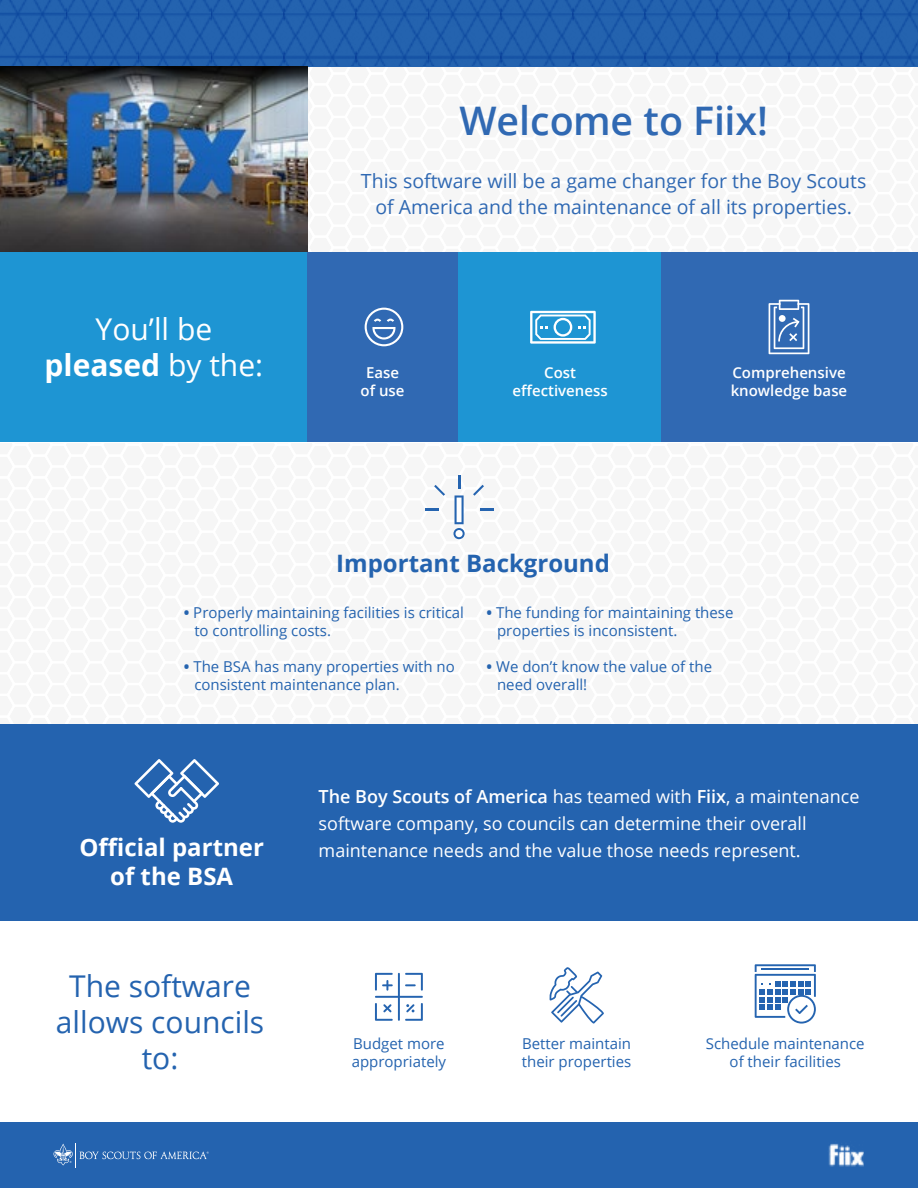
<style>
.page{position:relative;width:918px;height:1188px;background:#fff}
.page>*{position:absolute;margin:0;border:0;box-sizing:border-box;transform-origin:0 0}
.t1{font:600 39.3px "Open Sans";color:#3069b3}
.t2{font:30px/36px "Open Sans";color:#2463af;text-align:center}
.t3{font:30px/36px "Open Sans";color:#fff;text-align:center}
.t4{font:700 24px/28.8px "Open Sans";color:#fff;text-align:center}
.t5{font:700 24px "Open Sans";color:#2463af}
.t6{font:19.5px/26.2px "Open Sans";color:#3069b3;text-align:center}
.t7{font:18px/27px "Open Sans";color:#fff}
.t8{font:15px/18px "Open Sans";color:#2463af}
.t9{font:600 15px/18px "Open Sans";color:#fff;text-align:center}
.s1{font-weight:700}
.s2{font-weight:600}
</style>
<div class="page">
<div style="left:0;top:1122px;width:918px;height:66px;background:#2463af"></div>
<svg style="left:54px;top:1143px;width:155px;height:24px"></svg>
<img style="left:828px;top:1143px;width:36px;height:24px">
<img style="left:0;top:0;width:574px;height:66px">
<img style="left:572px;top:0;width:346px;height:65px">
<div style="left:0;top:253px;width:918px;height:189px;background:#1e95d3"></div>
<div style="left:0;top:725px;width:918px;height:196px;background:#2463af"></div>
<svg style="left:135px;top:759px;width:84px;height:64px"></svg>
<div style="left:662px;top:253px;width:256px;height:189px;background:#3069b3"></div>
<div style="left:308px;top:253px;width:150px;height:189px;background:#3069b3"></div>
<svg style="left:0;top:68px;width:918px;height:286px"></svg>
<svg style="left:0;top:475px;width:918px;height:250px"></svg>
<hr style="left:398px;top:973px;width:2px;height:48px;background:#2564b0">
<hr style="left:375px;top:996px;width:48px;height:2px;background:#2564b0">
<svg style="left:375px;top:973px;width:18px;height:18px"></svg>
<svg style="left:405px;top:973px;width:18px;height:18px"></svg>
<svg style="left:405px;top:1003px;width:18px;height:18px"></svg>
<svg style="left:375px;top:1003px;width:18px;height:18px"></svg>
<svg style="left:549px;top:967px;width:55px;height:57px"></svg>
<svg style="left:755px;top:964px;width:61px;height:60px"></svg>
<h2 class="t3" style="left:45px;top:311px;width:220px">You’ll be <span class="s1">pleased</span> by the:</h2>
<h1 class="t1" style="left:459px;top:94px;width:310px">Welcome to Fiix!</h1>
<h3 class="t6" style="left:361px;top:167px;width:507px">This software will be a game changer for the Boy Scouts of America and the maintenance of all its properties.</h3>
<p class="t9" style="left:361px;top:364px;width:45px">Ease of use</p>
<p class="t9" style="left:731px;top:364px;width:118px;text-align:left">Comprehensive knowledge base</p>
<p class="t9" style="left:513px;top:364px;width:97px">Cost effectiveness</p>
<h3 class="t5" style="left:336px;top:546px;width:275px">Important Background</h3>
<p class="t8" style="left:194px;top:603px;width:271px;text-indent:-10px"><span class="s1">•</span> Properly maintaining facilities is critical to controlling costs.</p>
<p class="t8" style="left:194px;top:657px;width:262px;text-indent:-10px"><span class="s1">•</span> The BSA has many properties with no consistent maintenance plan.</p>
<p class="t8" style="left:497px;top:603px;width:238px;text-indent:-11px"><span class="s1">•</span> The funding for maintaining these properties is inconsistent.</p>
<p class="t8" style="left:497px;top:657px;width:217px;text-indent:-11px"><span class="s1">•</span> We don’t know the value of the need overall!</p>
<h3 class="t4" style="left:79px;top:832px;width:186px">Official partner of the BSA</h3>
<h2 class="t2" style="left:56px;top:967px;width:210px">The software allows councils to:</h2>
<p class="t7" style="left:319px;top:782px;width:542px"><span class="s2">The Boy Scouts of America</span> has teamed with <span class="s2">Fiix</span>, a maintenance software company, so councils can determine their overall maintenance needs and the value those needs represent.</p>
<p class="t8" style="left:352px;top:1034px;width:96px">Budget more appropriately</p>
<p class="t8" style="left:522px;top:1034px;width:111px">Better maintain their properties</p>
<p class="t8" style="left:706px;top:1034px;width:160px;text-align:center">Schedule maintenance of their facilities</p>
</div>
